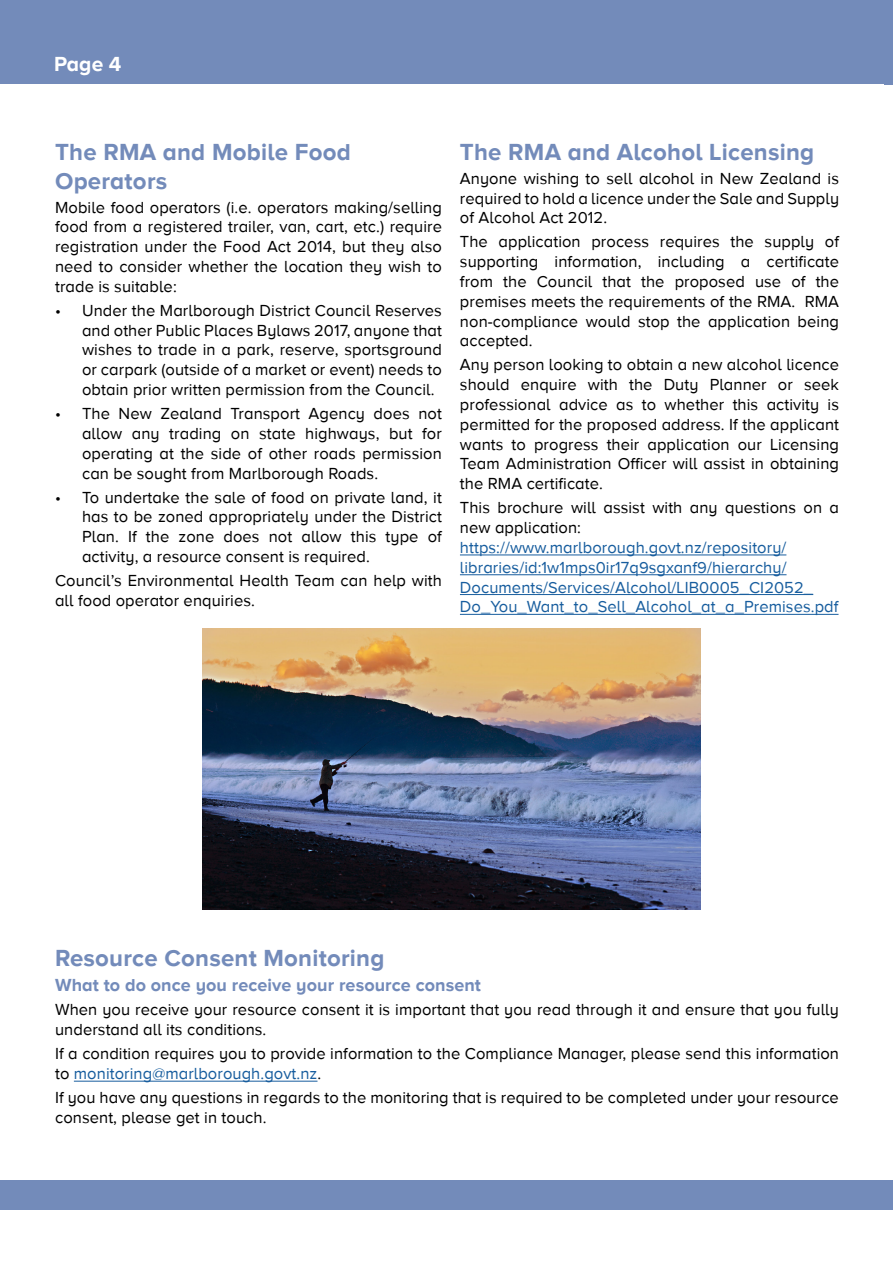
<style>
.page{position:relative;width:893px;height:1263px;background:#fff}
.page>*{position:absolute;margin:0;border:0;box-sizing:border-box;transform-origin:0 0}
.Heading_3_blue{font:700 24px/28.8px "Proxima Nova A";letter-spacing:.01em;color:#738bba}
.t1{font:700 21px "Proxima Nova A";color:#fff}
.Heading_3_1{font:700 18px "Proxima Nova A";letter-spacing:.005em;color:#738bba}
.t2{font:16.5px/19.8px "Proxima Nova A";letter-spacing:.005em;color:#000;text-align:justify}
.t3{font:16.5px/19.8px "Proxima Nova A";letter-spacing:.005em;color:#175d9e}
.s1{color:#175d9e}
</style>
<div class="page">
<div style="left:0;top:1180px;width:893px;height:30px;background:#738bba"></div>
<div style="left:0;top:0;width:893px;height:84px;background:#738bba"></div>
<hr style="left:460px;top:555px;width:326px;height:1px;background:#175d9e">
<hr style="left:460px;top:574px;width:326px;height:1px;background:#175d9e">
<hr style="left:460px;top:594px;width:353px;height:1px;background:#175d9e">
<hr style="left:460px;top:614px;width:378px;height:1px;background:#175d9e">
<hr style="left:74px;top:1081px;width:243px;height:1px;background:#175d9e">
<img style="left:202px;top:629px;width:499px;height:280px">
<div style="left:884px;top:0;width:9px;height:85px;background:#738bba"></div>
<p class="t1" style="left:54px;top:52px;width:69px">Page 4</p>
<p class="Heading_3_blue" style="left:55px;top:137px;width:297px">The RMA and Mobile Food<br>Operators</p>
<p class="t2" style="left:55px;top:197px;width:388px">Mobile food operators (i.e. operators making/selling food from a registered trailer, van, cart, etc.) require registration under the Food Act 2014, but they also need to consider whether the location they wish to trade is suitable:</p>
<p class="t2" style="left:82px;top:300px;width:361px;text-indent:-27px">• Under the Marlborough District Council Reserves and other Public Places Bylaws 2017, anyone that wishes to trade in a park, reserve, sportsground or carpark (outside of a market or event) needs to obtain prior written permission from the Council.</p>
<p class="t2" style="left:82px;top:403px;width:361px;text-indent:-27px">• The New Zealand Transport Agency does not allow any trading on state highways, but for operating at the side of other roads permission can be sought from Marlborough Roads.</p>
<p class="t2" style="left:82px;top:487px;width:361px;text-indent:-27px">• To undertake the sale of food on private land, it has to be zoned appropriately under the District Plan. If the zone does not allow this type of activity, a resource consent is required.</p>
<p class="t2" style="left:55px;top:570px;width:388px">Council’s Environmental Health Team can help with all food operator enquiries.</p>
<p class="Heading_3_blue" style="left:460px;top:137px;width:356px">The RMA and Alcohol Licensing</p>
<p class="t2" style="left:460px;top:168px;width:381px">Anyone wishing to sell alcohol in New Zealand is required to hold a licence under the Sale and Supply of Alcohol Act 2012.</p>
<p class="t2" style="left:460px;top:232px;width:381px">The application process requires the supply of supporting information, including a certificate from the Council that the proposed use of the premises meets the requirements of the RMA. RMA non-compliance would stop the application being accepted.</p>
<p class="t2" style="left:460px;top:355px;width:381px">Any person looking to obtain a new alcohol licence should enquire with the Duty Planner or seek professional advice as to whether this activity is permitted for the proposed address. If the applicant wants to progress their application our Licensing Team Administration Officer will assist in obtaining the RMA certificate.</p>
<p class="t2" style="left:460px;top:498px;width:381px">This brochure will assist with any questions on a new application:</p>
<p class="t3" style="left:460px;top:537px;width:380px">https://www.marlborough.govt.nz/repository/ libraries/id:1w1mps0ir17q9sgxanf9/hierarchy/ Documents/Services/Alcohol/LIB0005_CI2052_ Do_You_Want_to_Sell_Alcohol_at_a_Premises.pdf</p>
<p class="Heading_3_blue" style="left:55px;top:943px;width:331px">Resource Consent Monitoring</p>
<p class="Heading_3_1" style="left:55px;top:975px;width:427px">What to do once you receive your resource consent</p>
<p class="t2" style="left:55px;top:1000px;width:785px">When you receive your resource consent it is important that you read through it and ensure that you fully understand all its conditions.</p>
<p class="t2" style="left:55px;top:1044px;width:785px">If a condition requires you to provide information to the Compliance Manager, please send this information to <span class="s1">monitoring@marlborough.govt.nz</span>.</p>
<p class="t2" style="left:55px;top:1087px;width:785px">If you have any questions in regards to the monitoring that is required to be completed under your resource consent, please get in touch.</p>
</div>
